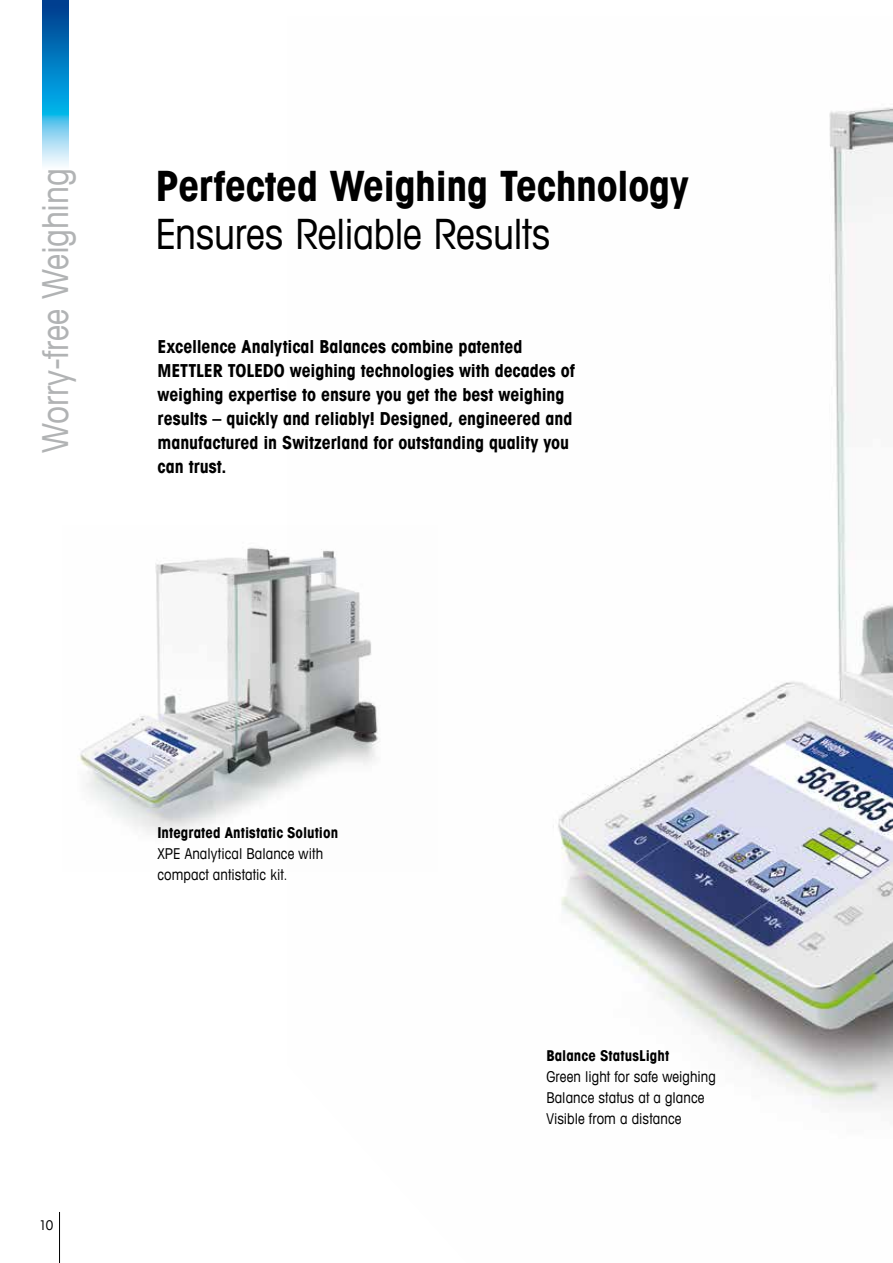
<style>
.page{position:relative;width:893px;height:1263px;background:#fff}
.page>*{position:absolute;margin:0;border:0;box-sizing:border-box;transform-origin:0 0}
.t1{font:700 condensed 42px "Avant Garde Com";letter-spacing:-.01em;color:#000}
.t2{font:condensed 42px "Avant Garde Com";letter-spacing:-.01em;color:#000}
.t3{font:condensed 36px "Avant Garde Com";letter-spacing:-.01em;color:#b1b3b4}
.t4{font:700 condensed 18px/24px "Avant Garde Com";letter-spacing:-.005em;color:#000}
.t5{font:condensed 15px/21px "Avant Garde Com";letter-spacing:.005em;color:#000}
.t6{font:700 condensed 15px "Avant Garde Com";letter-spacing:.005em;color:#000}
.t7{font:condensed 13.5px "Avant Garde Com";color:#000}
</style>
<div class="page">
<hr style="left:59px;top:1212px;width:1px;height:51px;background:#000">
<img style="left:553px;top:107px;width:340px;height:1001px">
<img style="left:43px;top:0;width:25px;height:166px">
<img style="left:78px;top:547px;width:302px;height:286px">
<h2 class="t3" style="left:33px;top:453px;width:286px;rotate:-90deg">Worry-free Weighing</h2>
<h1 class="t1" style="left:156px;top:158px;width:535px">Perfected Weighing Technology</h1>
<h1 class="t2" style="left:156px;top:207px;width:396px">Ensures Reliable Results</h1>
<p class="t4" style="left:158px;top:334px;width:419px">Excellence Analytical Balances combine patented METTLER TOLEDO weighing technologies with decades of weighing expertise to ensure you get the best weighing results – quickly and reliably! Designed, engineered and manufactured in Switzerland for outstanding quality you can trust.</p>
<p class="t6" style="left:157px;top:823px;width:182px">Integrated Antistatic Solution</p>
<p class="t5" style="left:157px;top:843px;width:167px">XPE Analytical Balance with compact antistatic kit.</p>
<p class="t7" style="left:39px;top:1217px;width:16px">10</p>
<p class="t6" style="left:546px;top:1046px;width:124px">Balance StatusLight</p>
<p class="t5" style="left:546px;top:1066px;width:171px">Green light for safe weighing<br>Balance status at a glance<br>Visible from a distance</p>
</div>
